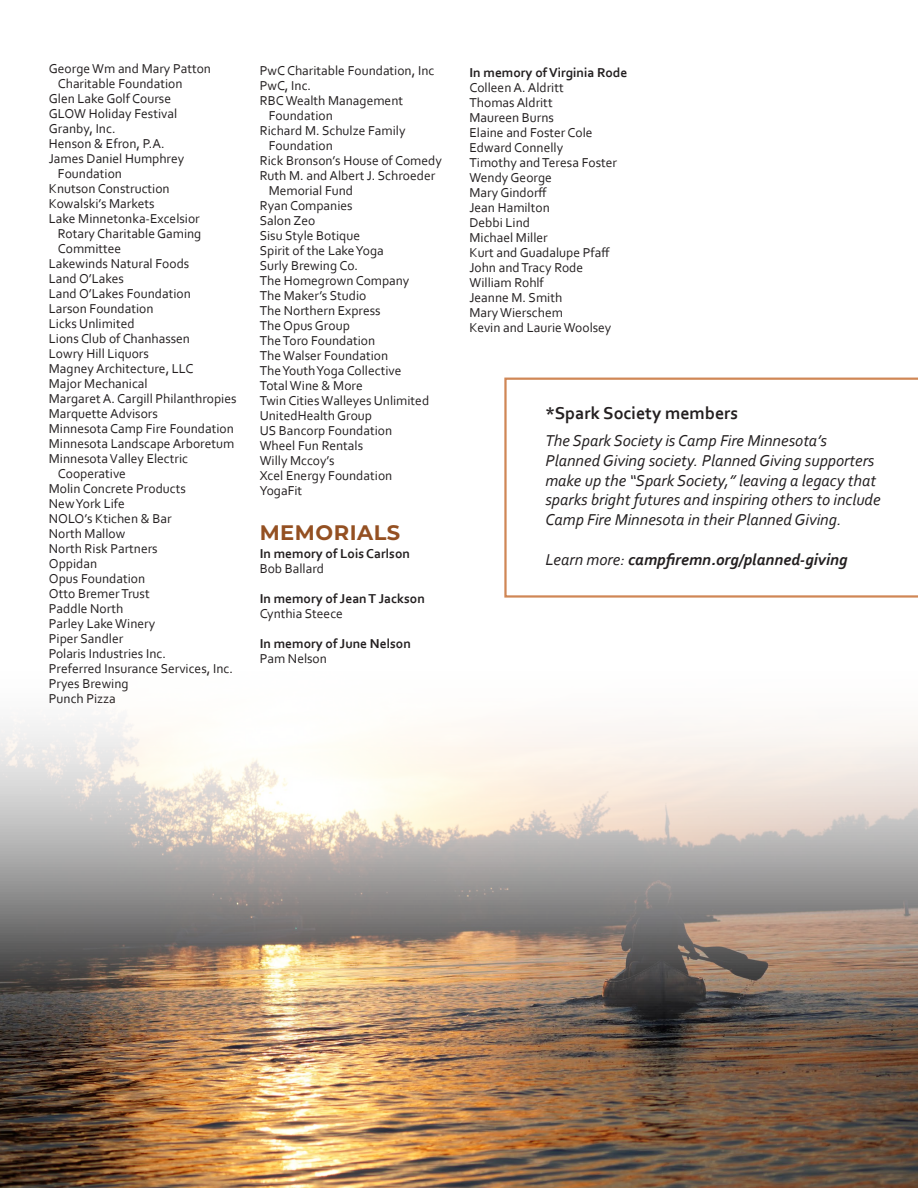
<style>
.page{position:relative;width:918px;height:1188px;background:#fff}
.page>*{position:absolute;margin:0;border:0;box-sizing:border-box;transform-origin:0 0}
.t1{font:700 21px "Montserrat";letter-spacing:.025em;color:#945022}
.t2{font:700 18px "Corbel";color:#231f20}
.t3{font:italic 16.5px/19.8px "Corbel";color:#231f20}
.t4{font:italic 700 16.5px "Corbel";color:#231f20}
.t5{font:13.5px/15px "Corbel";color:#231f20}
.t6{font:700 13.5px "Corbel";color:#231f20}
.s1{font-weight:400}
</style>
<div class="page">
<svg style="left:504px;top:378px;width:414px;height:162px"></svg>
<img style="left:0;top:540px;width:918px;height:648px">
<p class="t5" style="left:58px;top:60px;width:155px;text-indent:-9px">George Wm and Mary Patton<br>Charitable Foundation</p>
<p class="t5" style="left:49px;top:90px;width:124px">Glen Lake Golf Course</p>
<p class="t5" style="left:49px;top:105px;width:130px">GLOW Holiday Festival</p>
<p class="t5" style="left:49px;top:120px;width:68px">Granby, Inc.</p>
<p class="t5" style="left:49px;top:135px;width:117px">Henson &amp; Efron, P.A.</p>
<p class="t5" style="left:58px;top:150px;width:128px;text-indent:-9px">James Daniel Humphrey<br>Foundation</p>
<p class="t5" style="left:49px;top:180px;width:122px">Knutson Construction</p>
<p class="t5" style="left:49px;top:195px;width:107px">Kowalski’s Markets</p>
<p class="t5" style="left:58px;top:210px;width:145px;text-indent:-9px">Lake Minnetonka-Excelsior<br>Rotary Charitable Gaming<br>Committee</p>
<p class="t5" style="left:49px;top:255px;width:142px">Lakewinds Natural Foods</p>
<p class="t5" style="left:49px;top:270px;width:77px">Land O’Lakes</p>
<p class="t5" style="left:49px;top:285px;width:143px">Land O’Lakes Foundation</p>
<p class="t5" style="left:49px;top:300px;width:106px">Larson Foundation</p>
<p class="t5" style="left:49px;top:315px;width:87px">Licks Unlimited</p>
<p class="t5" style="left:49px;top:330px;width:143px">Lions Club of Chanhassen</p>
<p class="t5" style="left:49px;top:345px;width:102px">Lowry Hill Liquors</p>
<p class="t5" style="left:49px;top:360px;width:146px">Magney Architecture, LLC</p>
<p class="t5" style="left:49px;top:375px;width:100px">Major Mechanical</p>
<p class="t5" style="left:49px;top:390px;width:189px">Margaret A. Cargill Philanthropies</p>
<p class="t5" style="left:49px;top:405px;width:111px">Marquette Advisors</p>
<p class="t5" style="left:49px;top:420px;width:186px">Minnesota Camp Fire Foundation</p>
<p class="t5" style="left:49px;top:435px;width:187px">Minnesota Landscape Arboretum</p>
<p class="t5" style="left:58px;top:450px;width:132px;text-indent:-9px">Minnesota Valley Electric<br>Cooperative</p>
<p class="t5" style="left:49px;top:480px;width:139px">Molin Concrete Products</p>
<p class="t5" style="left:49px;top:495px;width:78px">New York Life</p>
<p class="t5" style="left:49px;top:510px;width:124px">NOLO’s Ktichen &amp; Bar</p>
<p class="t5" style="left:49px;top:525px;width:78px">North Mallow</p>
<p class="t5" style="left:49px;top:540px;width:110px">North Risk Partners</p>
<p class="t5" style="left:49px;top:555px;width:50px">Oppidan</p>
<p class="t5" style="left:49px;top:570px;width:98px">Opus Foundation</p>
<p class="t5" style="left:49px;top:585px;width:102px">Otto Bremer Trust</p>
<p class="t5" style="left:49px;top:600px;width:76px">Paddle North</p>
<p class="t5" style="left:49px;top:615px;width:108px">Parley Lake Winery</p>
<p class="t5" style="left:49px;top:630px;width:76px">Piper Sandler</p>
<p class="t5" style="left:49px;top:645px;width:119px">Polaris Industries Inc.</p>
<p class="t5" style="left:49px;top:660px;width:186px">Preferred Insurance Services, Inc.</p>
<p class="t5" style="left:49px;top:675px;width:81px">Pryes Brewing</p>
<p class="t5" style="left:49px;top:690px;width:69px">Punch Pizza</p>
<p class="t5" style="left:260px;top:63px;width:176px">PwC Charitable Foundation, Inc</p>
<p class="t5" style="left:260px;top:78px;width:53px">PwC, Inc.</p>
<p class="t5" style="left:269px;top:93px;width:136px;text-indent:-9px">RBC Wealth Management<br>Foundation</p>
<p class="t5" style="left:269px;top:123px;width:138px;text-indent:-9px">Richard M. Schulze Family<br>Foundation</p>
<p class="t5" style="left:260px;top:153px;width:184px">Rick Bronson’s House of Comedy</p>
<p class="t5" style="left:269px;top:168px;width:168px;text-indent:-9px">Ruth M. and Albert J. Schroeder<br>Memorial Fund</p>
<p class="t5" style="left:260px;top:198px;width:94px">Ryan Companies</p>
<p class="t5" style="left:260px;top:213px;width:57px">Salon Zeo</p>
<p class="t5" style="left:260px;top:228px;width:102px">Sisu Style Botique</p>
<p class="t5" style="left:260px;top:243px;width:126px">Spirit of the Lake Yoga</p>
<p class="t5" style="left:260px;top:258px;width:100px">Surly Brewing Co.</p>
<p class="t5" style="left:260px;top:273px;width:151px">The Homegrown Company</p>
<p class="t5" style="left:260px;top:288px;width:108px">The Maker’s Studio</p>
<p class="t5" style="left:260px;top:303px;width:123px">The Northern Express</p>
<p class="t5" style="left:260px;top:318px;width:92px">The Opus Group</p>
<p class="t5" style="left:260px;top:333px;width:117px">The Toro Foundation</p>
<p class="t5" style="left:260px;top:348px;width:130px">The Walser Foundation</p>
<p class="t5" style="left:260px;top:363px;width:143px">The Youth Yoga Collective</p>
<p class="t5" style="left:260px;top:378px;width:105px">Total Wine &amp; More</p>
<p class="t5" style="left:260px;top:393px;width:171px">Twin Cities Walleyes Unlimited</p>
<p class="t5" style="left:260px;top:408px;width:114px">UnitedHealth Group</p>
<p class="t5" style="left:260px;top:423px;width:134px">US Bancorp Foundation</p>
<p class="t5" style="left:260px;top:438px;width:105px">Wheel Fun Rentals</p>
<p class="t5" style="left:260px;top:453px;width:76px">Willy Mccoy’s</p>
<p class="t5" style="left:260px;top:468px;width:134px">Xcel Energy Foundation</p>
<p class="t5" style="left:260px;top:483px;width:44px">YogaFit</p>
<p class="t1" style="left:260px;top:518px;width:142px">MEMORIALS</p>
<p class="t6" style="left:260px;top:546px;width:152px">In memory of Lois Carlson</p>
<p class="t5" style="left:260px;top:561px;width:66px">Bob Ballard</p>
<p class="t6" style="left:260px;top:591px;width:167px">In memory of Jean T Jackson</p>
<p class="t5" style="left:260px;top:606px;width:85px">Cynthia Steece</p>
<p class="t6" style="left:260px;top:636px;width:153px">In memory of June Nelson</p>
<p class="t5" style="left:260px;top:651px;width:69px">Pam Nelson</p>
<p class="t6" style="left:470px;top:64px;width:159px">In memory of Virginia Rode</p>
<p class="t5" style="left:470px;top:79px;width:96px">Colleen A. Aldritt</p>
<p class="t5" style="left:470px;top:94px;width:85px">Thomas Aldritt</p>
<p class="t5" style="left:470px;top:109px;width:86px">Maureen Burns</p>
<p class="t5" style="left:470px;top:124px;width:125px">Elaine and Foster Cole</p>
<p class="t5" style="left:470px;top:139px;width:95px">Edward Connelly</p>
<p class="t5" style="left:470px;top:154px;width:149px">Timothy and Teresa Foster</p>
<p class="t5" style="left:470px;top:169px;width:84px">Wendy George</p>
<p class="t5" style="left:470px;top:184px;width:79px">Mary Gindorff</p>
<p class="t5" style="left:470px;top:199px;width:82px">Jean Hamilton</p>
<p class="t5" style="left:470px;top:214px;width:62px">Debbi Lind</p>
<p class="t5" style="left:470px;top:229px;width:80px">Michael Miller</p>
<p class="t5" style="left:470px;top:244px;width:142px">Kurt and Guadalupe Pfaff</p>
<p class="t5" style="left:470px;top:259px;width:115px">John and Tracy Rode</p>
<p class="t5" style="left:470px;top:274px;width:76px">William Rohlf</p>
<p class="t5" style="left:470px;top:289px;width:94px">Jeanne M. Smith</p>
<p class="t5" style="left:470px;top:304px;width:95px">Mary Wierschem</p>
<p class="t5" style="left:470px;top:319px;width:143px">Kevin and Laurie Woolsey</p>
<p class="t2" style="left:545px;top:402px;width:194px">*Spark Society members</p>
<p class="t3" style="left:545px;top:430px;width:337px">The Spark Society is Camp Fire Minnesota’s Planned Giving society. Planned Giving supporters make up the “Spark Society,” leaving a legacy that sparks bright futures and inspiring others to include Camp Fire Minnesota in their Planned Giving.</p>
<p class="t4" style="left:545px;top:549px;width:304px"><span class="s1">Learn more:</span> campfiremn.org/planned-giving</p>
</div>
